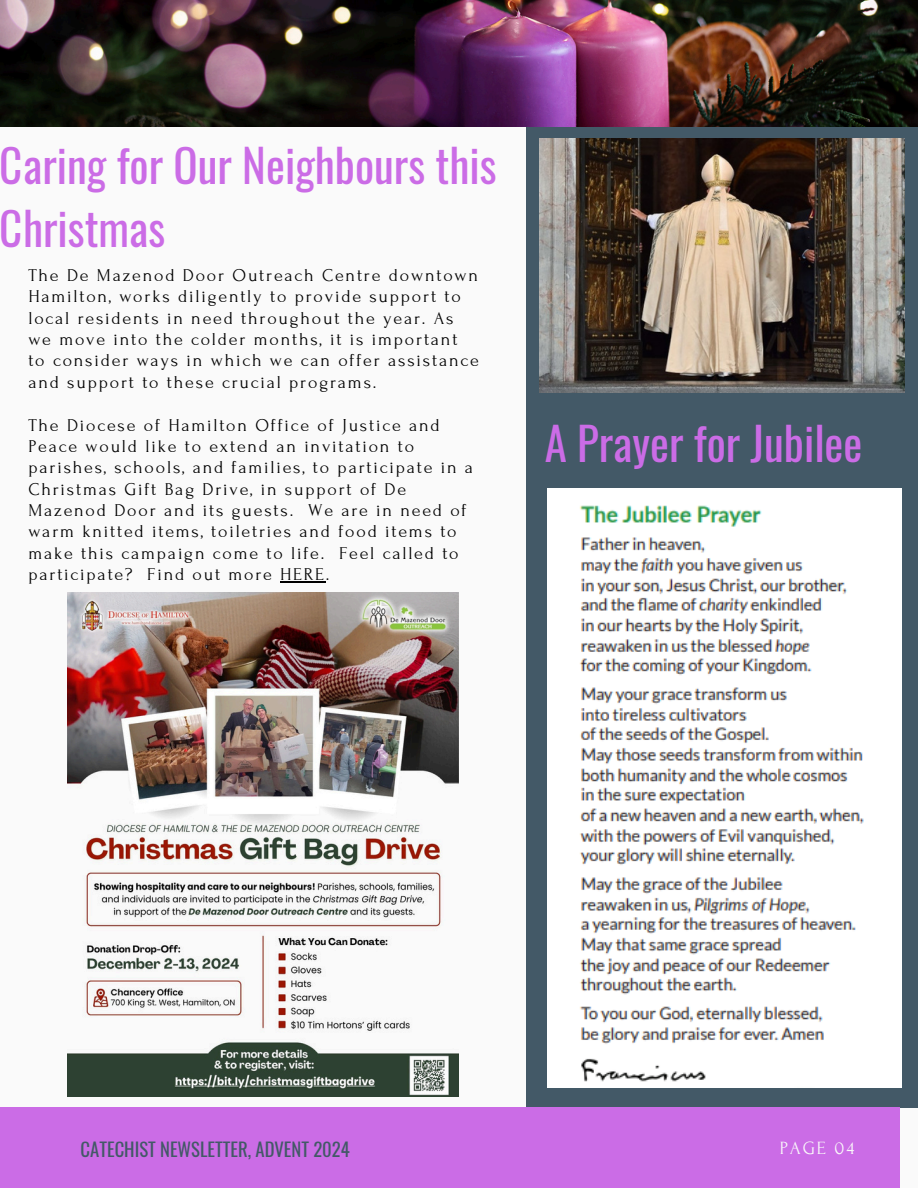
<style>
.page{position:relative;width:918px;height:1188px;background:#fafafa}
.page>*{position:absolute;margin:0;border:0;box-sizing:border-box;transform-origin:0 0}
.t1{font:45px/63px "Oswald";color:#cb6ce6}
.t2{font:18.6px "Oswald";color:#435967}
.t3{font:18.6px "Forum";letter-spacing:.1em;color:#fafafa}
.t4{font:18px/21.3px "Forum";letter-spacing:.1em;color:#000}
</style>
<div class="page">
<div style="left:526px;top:104px;width:392px;height:1004px;background:#435967"></div>
<div style="left:0;top:1107px;width:900px;height:81px;background:#cb6ce6"></div>
<img style="left:0;top:0;width:918px;height:127px">
<img style="left:67px;top:592px;width:392px;height:504px">
<img style="left:548px;top:488px;width:354px;height:600px">
<img style="left:539px;top:138px;width:366px;height:255px">
<hr style="left:280px;top:581px;width:46px;height:1px;background:#000">
<p class="t1" style="left:0;top:132px;width:498px">Caring for Our Neighbours this<br>Christmas</p>
<p class="t4" style="left:28px;top:265px;width:452px">The De Mazenod Door Outreach Centre downtown Hamilton, works diligently to provide support to local residents in need throughout the year. As we move into the colder months, it is important<br>to consider ways in which we can offer assistance and support to these crucial programs.</p>
<h2 class="t4" style="left:28px;top:414px;width:446px">The Diocese of Hamilton Office of Justice and Peace would like to extend an invitation to parishes, schools, and families, to participate in a Christmas Gift Bag Drive, in support of De Mazenod Door and its guests. We are in need of warm knitted items, toiletries and food items to make this campaign come to life. Feel called to participate? Find out more HERE.</h2>
<h2 class="t1" style="left:545px;top:410px;width:319px">A Prayer for Jubilee</h2>
<h1 class="t2" style="left:81px;top:1135px;width:271px">CATECHIST NEWSLETTER, ADVENT 2024</h1>
<p class="t3" style="left:780px;top:1138px;width:76px">PAGE 04</p>
</div>
